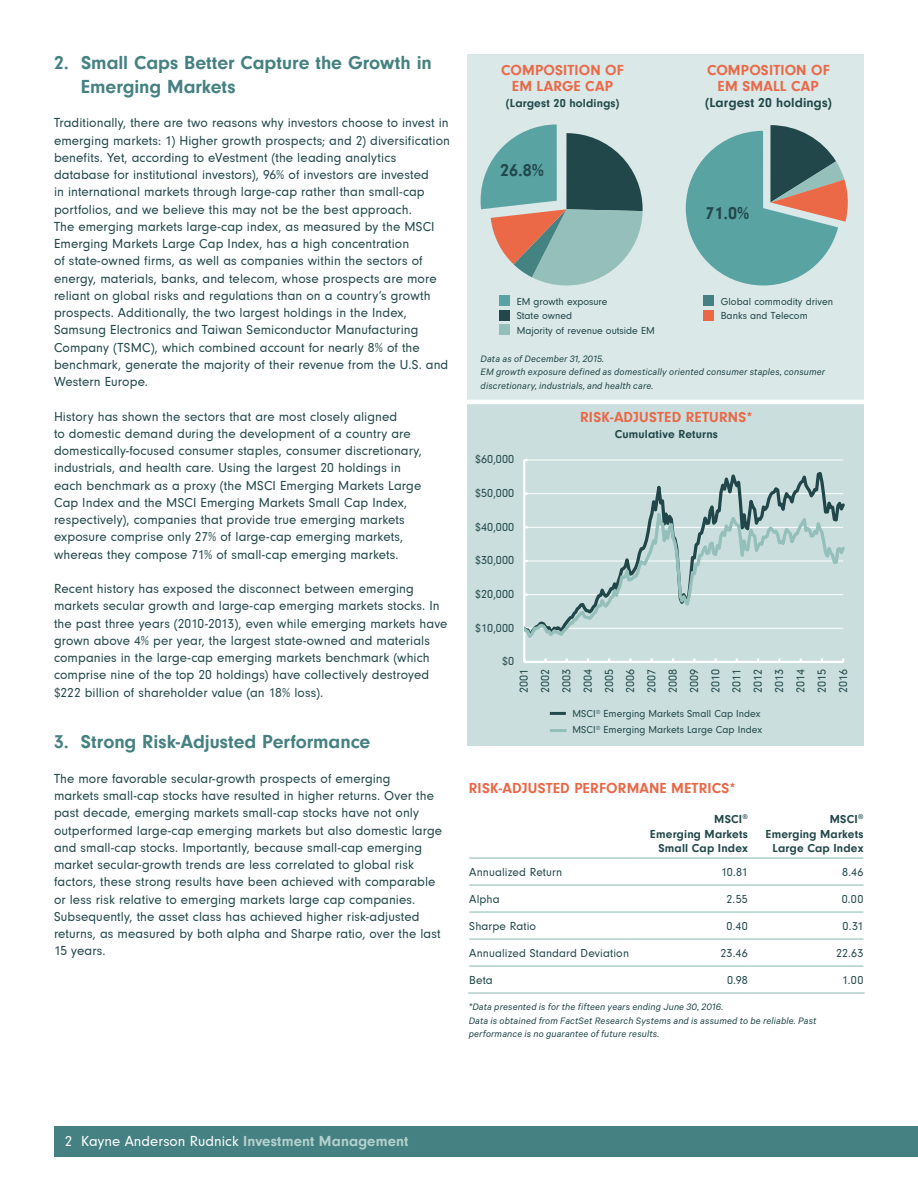
<style>
.page{position:relative;width:918px;height:1188px;background:#fff}
.page>*{position:absolute;margin:0;border:0;box-sizing:border-box;transform-origin:0 0}
.t1{font:700 19.5px/23.4px "Neuzeit Gro";color:#458182}
.t2{font:700 18px "Neuzeit Gro";color:#22484b}
.t3{font:700 15px/16.2px "Neuzeit Gro";letter-spacing:.01em;color:#ea6847;text-align:center}
.t4{font:15px "Neuzeit Gro";color:#fff}
.t5{font:13.5px/17.2px "Neuzeit Gro";letter-spacing:.005em;color:#22484b}
.t6{font:700 13.5px "Neuzeit Gro";letter-spacing:.01em;color:#22484b}
.t7{font:12px/21.3px "Neuzeit Gro";color:#21474a;text-align:justify}
.t8{font:12px "Neuzeit Gro";letter-spacing:.01em;color:#22484b}
.t9{font:700 12px/14.4px "Neuzeit Gro";letter-spacing:.015em;color:#22484b;text-align:right}
.t10{font:italic 10.5px/13.5px "Calibre";letter-spacing:.015em;color:#22484b}
.t11{font:10.5px/16.2px "Neuzeit Gro";color:#22484b}
.s1{font-weight:700;color:#b4d1ce}
</style>
<div class="page">
<div style="left:54px;top:1126px;width:864px;height:30px;background:#458182"></div>
<div style="left:468px;top:400px;width:396px;height:345px;background:#cadfdd"></div>
<div style="left:468px;top:54px;width:396px;height:346px;background:#dae8e7"></div>
<hr style="left:450px;top:400px;width:432px;height:4px;background:#fff">
<hr style="left:550px;top:712px;width:16px;height:3px;background:#22484b">
<hr style="left:550px;top:729px;width:17px;height:3px;background:#93bfba">
<div style="left:500px;top:295px;width:10px;height:11px;background:#59a3a3"></div>
<div style="left:500px;top:324px;width:10px;height:11px;background:#93bfba"></div>
<div style="left:500px;top:310px;width:10px;height:11px;background:#22484b"></div>
<div style="left:703px;top:295px;width:11px;height:11px;background:#458182"></div>
<div style="left:703px;top:310px;width:11px;height:11px;background:#ea6847"></div>
<hr style="left:469px;top:857px;width:164px;height:2px;background:#93bfba">
<hr style="left:633px;top:857px;width:115px;height:2px;background:#93bfba">
<hr style="left:748px;top:857px;width:115px;height:2px;background:#93bfba">
<hr style="left:469px;top:884px;width:164px;height:2px;background:#93bfba">
<hr style="left:633px;top:884px;width:115px;height:2px;background:#93bfba">
<hr style="left:748px;top:884px;width:115px;height:2px;background:#93bfba">
<hr style="left:469px;top:911px;width:164px;height:2px;background:#93bfba">
<hr style="left:633px;top:911px;width:115px;height:2px;background:#93bfba">
<hr style="left:748px;top:911px;width:115px;height:2px;background:#93bfba">
<hr style="left:469px;top:938px;width:164px;height:2px;background:#93bfba">
<hr style="left:633px;top:938px;width:115px;height:2px;background:#93bfba">
<hr style="left:748px;top:938px;width:115px;height:2px;background:#93bfba">
<hr style="left:469px;top:965px;width:164px;height:2px;background:#93bfba">
<hr style="left:633px;top:965px;width:115px;height:2px;background:#93bfba">
<hr style="left:748px;top:965px;width:115px;height:2px;background:#93bfba">
<hr style="left:468px;top:992px;width:165px;height:2px;background:#93bfba">
<hr style="left:633px;top:992px;width:115px;height:2px;background:#93bfba">
<hr style="left:748px;top:992px;width:117px;height:2px;background:#93bfba">
<svg style="left:686px;top:125px;width:162px;height:160px"></svg>
<svg style="left:481px;top:125px;width:162px;height:160px"></svg>
<hr style="left:524px;top:460px;width:319px;height:1px;background:#fff">
<hr style="left:523px;top:460px;width:2px;height:202px;background:#fff">
<hr style="left:524px;top:661px;width:319px;height:2px;background:#fff">
<svg style="left:525px;top:463px;width:300px;height:30px"></svg>
<svg style="left:524px;top:493px;width:320px;height:149px"></svg>
<h1 class="t1" style="left:81px;top:52px;width:352px;text-indent:-27px">2. Small Caps Better Capture the Growth in<br>Emerging Markets</h1>
<p class="t5" style="left:54px;top:115px;width:398px">Traditionally, there are two reasons why investors choose to invest in emerging markets: 1) Higher growth prospects; and 2) diversification benefits. Yet, according to eVestment (the leading analytics database for institutional investors), 96% of investors are invested<br>in international markets through large-cap rather than small-cap portfolios, and we believe this may not be the best approach.<br>The emerging markets large-cap index, as measured by the MSCI Emerging Markets Large Cap Index, has a high concentration<br>of state-owned firms, as well as companies within the sectors of energy, materials, banks, and telecom, whose prospects are more reliant on global risks and regulations than on a country’s growth prospects. Additionally, the two largest holdings in the Index, Samsung Electronics and Taiwan Semiconductor Manufacturing Company (TSMC), which combined account for nearly 8% of the benchmark, generate the majority of their revenue from the U.S. and Western Europe.</p>
<p class="t5" style="left:54px;top:408px;width:370px">History has shown the sectors that are most closely aligned<br>to domestic demand during the development of a country are domestically-focused consumer staples, consumer discretionary, industrials, and health care. Using the largest 20 holdings in each benchmark as a proxy (the MSCI Emerging Markets Large Cap Index and the MSCI Emerging Markets Small Cap Index, respectively), companies that provide true emerging markets exposure comprise only 27% of large-cap emerging markets, whereas they compose 71% of small-cap emerging markets.</p>
<p class="t5" style="left:54px;top:580px;width:395px">Recent history has exposed the disconnect between emerging markets secular growth and large-cap emerging markets stocks. In the past three years (2010-2013), even while emerging markets have grown above 4% per year, the largest state-owned and materials companies in the large-cap emerging markets benchmark (which comprise nine of the top 20 holdings) have collectively destroyed $222 billion of shareholder value (an 18% loss).</p>
<h1 class="t1" style="left:54px;top:730px;width:318px">3. Strong Risk-Adjusted Performance</h1>
<p class="t5" style="left:54px;top:770px;width:390px">The more favorable secular-growth prospects of emerging<br>markets small-cap stocks have resulted in higher returns. Over the past decade, emerging markets small-cap stocks have not only outperformed large-cap emerging markets but also domestic large and small-cap stocks. Importantly, because small-cap emerging market secular-growth trends are less correlated to global risk factors, these strong results have been achieved with comparable or less risk relative to emerging markets large cap companies.<br>Subsequently, the asset class has achieved higher risk-adjusted returns, as measured by both alpha and Sharpe ratio, over the last 15 years.</p>
<p class="t3" style="left:469px;top:780px;width:78px">ris k-adjusted</p>
<p class="t3" style="left:574px;top:780px;width:163px">pe rformane metrics*</p>
<p class="t3" style="left:501px;top:62px;width:124px">Composition of<br>EM Large Cap</p>
<p class="t9" style="left:506px;top:96px;width:115px">(Largest 20 holdings)</p>
<p class="t3" style="left:707px;top:62px;width:124px">Composition of<br>EM Small Cap</p>
<p class="t6" style="left:705px;top:95px;width:128px">(Largest 20 holdings)</p>
<h2 class="t2" style="left:500px;top:160px;width:45px">26.8%</h2>
<h2 class="t2" style="left:705px;top:203px;width:45px">71.0%</h2>
<p class="t11" style="left:721px;top:294px;width:114px;line-height:14.5px">Global commodity driven<br>Banks and Telecom</p>
<p class="t11" style="left:517px;top:294px;width:92px">EM growth exposure</p>
<p class="t11" style="left:517px;top:323px;width:140px">Majority of revenue outside EM</p>
<p class="t11" style="left:517px;top:308px;width:57px">State owned</p>
<p class="t10" style="left:481px;top:352px;width:346px">Data as of December 31, 2015.<br>EM growth exposure defined as domestically oriented consumer staples, consumer discretionary, industrials, and health care.</p>
<p class="t3" style="left:580px;top:409px;width:78px">Ris k-Adjusted</p>
<p class="t3" style="left:686px;top:409px;width:68px">returns*</p>
<p class="t9" style="left:615px;top:427px;width:105px">Cumulative Returns</p>
<p class="t7" style="left:475px;top:449px;width:40px">$60,000</p>
<p class="t7" style="left:475px;top:483px;width:40px">$50,000</p>
<p class="t7" style="left:475px;top:516px;width:40px">$40,000</p>
<p class="t7" style="left:475px;top:550px;width:40px">$30,000</p>
<p class="t7" style="left:475px;top:584px;width:40px">$20,000</p>
<p class="t7" style="left:475px;top:617px;width:40px">$10,000</p>
<p class="t7" style="left:502px;top:651px;width:14px">$0</p>
<p class="t7" style="left:514px;top:693px;width:26px;rotate:-90deg">2001<br>2002<br>2003<br>2004<br>2005<br>2006<br>2007<br>2008<br>2009<br>2010<br>2011<br>2012<br>2013<br>2014<br>2015<br>2016</p>
<p class="t11" style="left:573px;top:706px;width:191px">MSCI<sup>®</sup> Emerging Markets Small Cap Index<br>MSCI<sup>®</sup> Emerging Markets Large Cap Index</p>
<p class="t9" style="left:650px;top:812px;width:99px">MSCI<sup>®<br></sup>Emerging Markets<br>Small Cap Index</p>
<p class="t9" style="left:766px;top:812px;width:99px">MSCI<sup>®<br></sup>Emerging Markets<br>Large Cap Index</p>
<p class="t8" style="left:469px;top:866px;width:94px">Annualized Return</p>
<p class="t8" style="left:721px;top:866px;width:28px">10.81</p>
<p class="t8" style="left:842px;top:866px;width:23px">8.46</p>
<p class="t8" style="left:469px;top:893px;width:32px">Alpha</p>
<p class="t8" style="left:727px;top:893px;width:23px">2.55</p>
<p class="t8" style="left:842px;top:893px;width:23px">0.00</p>
<p class="t8" style="left:469px;top:920px;width:68px">Sharpe Ratio</p>
<p class="t8" style="left:727px;top:920px;width:23px">0.40</p>
<p class="t8" style="left:843px;top:920px;width:22px">0.31</p>
<p class="t8" style="left:469px;top:947px;width:161px">Annualized Standard Deviation</p>
<p class="t8" style="left:721px;top:947px;width:29px">23.46</p>
<p class="t8" style="left:836px;top:947px;width:29px">22.63</p>
<p class="t8" style="left:469px;top:974px;width:25px">Beta</p>
<p class="t8" style="left:727px;top:974px;width:22px">0.98</p>
<p class="t8" style="left:842px;top:974px;width:23px">1.00</p>
<p class="t4" style="left:65px;top:1133px;width:345px">2 Kayne Anderson Rudnick <span class="s1">Investment Management</span></p>
<p class="t10" style="left:469px;top:1000px;width:349px">*Data presented is for the fifteen years ending June 30, 2016.<br>Data is obtained from FactSet Research Systems and is assumed to be reliable. Past performance is no guarantee of future results.</p>
</div>
